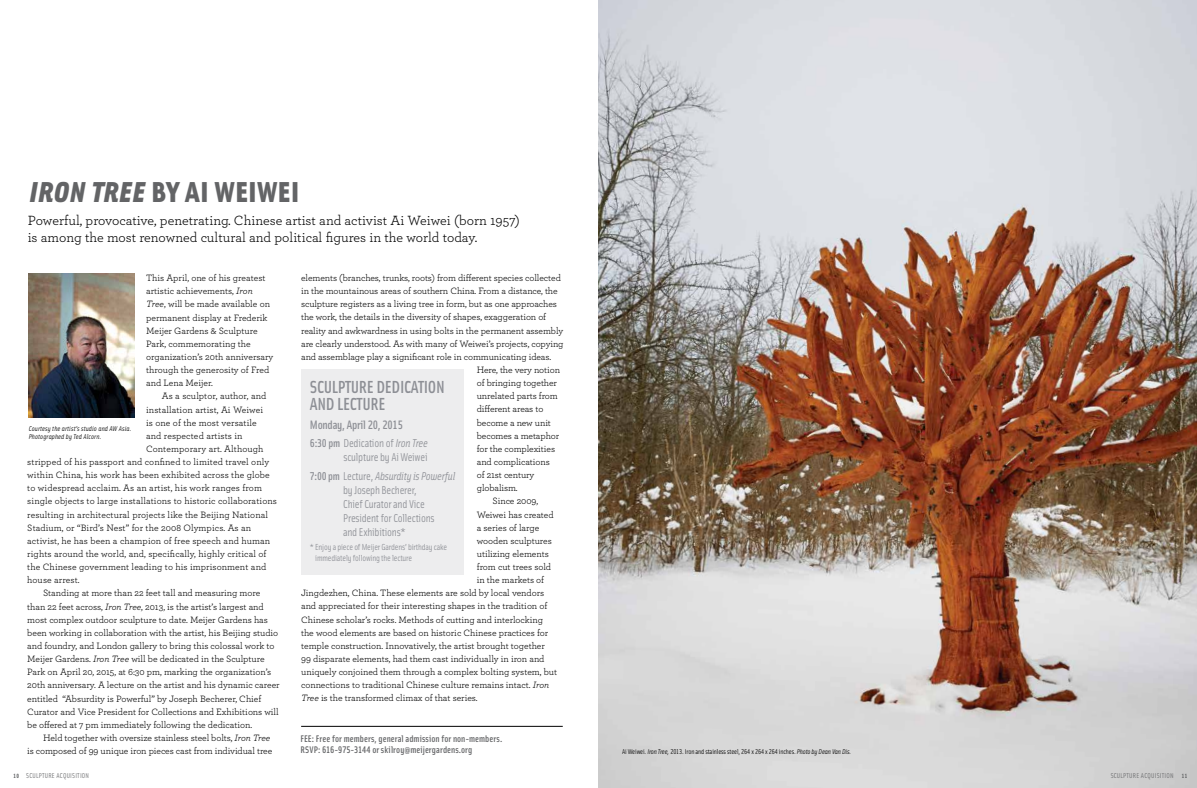
<style>
.page{position:relative;width:1197px;height:788px;background:#fff}
.page>*{position:absolute;margin:0;border:0;box-sizing:border-box;transform-origin:0 0}
.t1{font:900 28.88px "Solex";letter-spacing:.025em;color:#636466}
.t2{font:17.5px/17.5px "Solex Medium Lining";letter-spacing:-.02em;color:#8d8f95}
.t3{font:14px/16.6px "Archer";color:#000}
.t4{font:12.25px "Solex Medium Lining";letter-spacing:-.02em;color:#8d8f95}
.t5{font:11.38px/14px "Solex Regular Lining";letter-spacing:-.02em;color:#8d8f95;text-align:right}
.t6{font:9.62px/13.1px "Archer";letter-spacing:-.005em;color:#000}
.t7{font:500 9.62px/10.5px "Solex";letter-spacing:.005em;color:#636466}
.t8{font:8.75px/10.5px "Solex Regular Lining";letter-spacing:-.02em;color:#8d8f95}
.t9{font:7px "Solex Regular Lining";letter-spacing:-.015em;color:#000}
.t10{font:italic 7px/7.9px "Solex";letter-spacing:.015em;color:#000}
.t11{font:7px "Solex";letter-spacing:.03em;color:#636466}
.s1{font-style:italic}
.s2{font-family:"Solex Medium Lining"}
.s3{font-family:"Solex Medium Lining";font-weight:400}
.s4{font-family:"Solex";font-style:italic}
.s5{font-family:"Solex Bold Lining";font-size:6.12px}
</style>
<div class="page">
<img style="left:599px;top:0;width:598px;height:788px">
<img style="left:29px;top:274px;width:105px;height:144px">
<div style="left:302px;top:369px;width:162px;height:206px;background:#ededee"></div>
<hr style="left:301px;top:726px;width:262px;height:1px;background:#000">
<h1 class="t1" style="left:29px;top:172px;width:271px"><span class="s1">IRON TREE</span> BY AI WEIWEI</h1>
<h3 class="t3" style="left:28px;top:211px;width:494px">Powerful, provocative, penetrating. Chinese artist and activist Ai Weiwei (born 1957) is among the most renowned cultural and political figures in the world today.</h3>
<p class="t6" style="left:146px;top:271px;width:129px">This April, one of his greatest artistic achievements, <span class="s1">Iron<br>Tree</span>, will be made available on permanent display at Frederik<br>Meijer Gardens &amp; Sculpture<br>Park, commemorating the organization’s 20th anniversary through the generosity of Fred and Lena Meijer.</p>
<p class="t6" style="left:162px;top:389px;width:106px">As a sculptor, author, and</p>
<p class="t6" style="left:146px;top:402px;width:119px">installation artist, Ai Weiwei</p>
<p class="t6" style="left:146px;top:415px;width:112px">is one of the most versatile</p>
<p class="t6" style="left:146px;top:428px;width:98px">and respected artists in</p>
<p class="t6" style="left:146px;top:441px;width:119px">Contemporary art. Although</p>
<p class="t6" style="left:27px;top:455px;width:243px">stripped of his passport and confined to limited travel only</p>
<p class="t6" style="left:27px;top:468px;width:244px">within China, his work has been exhibited across the globe</p>
<p class="t6" style="left:27px;top:481px;width:236px">to widespread acclaim. As an artist, his work ranges from</p>
<p class="t6" style="left:27px;top:494px;width:251px">single objects to large installations to historic collaborations</p>
<p class="t6" style="left:27px;top:507px;width:242px">resulting in architectural projects like the Beijing National</p>
<p class="t6" style="left:27px;top:520px;width:225px">Stadium, or “Bird’s Nest” for the 2008 Olympics. As an</p>
<p class="t6" style="left:27px;top:533px;width:244px">activist, he has been a champion of free speech and human</p>
<p class="t6" style="left:27px;top:546px;width:241px">rights around the world, and, specifically, highly critical of</p>
<p class="t6" style="left:27px;top:560px;width:240px">the Chinese government leading to his imprisonment and</p>
<p class="t6" style="left:27px;top:573px;width:54px">house arrest.</p>
<p class="t6" style="left:43px;top:586px;width:219px">Standing at more than 22 feet tall and measuring more</p>
<p class="t6" style="left:27px;top:599px;width:238px">than 22 feet across, <span class="s1">Iron Tree</span>, 2013, is the artist’s largest and</p>
<p class="t6" style="left:27px;top:612px;width:242px">most complex outdoor sculpture to date. Meijer Gardens has</p>
<p class="t6" style="left:27px;top:625px;width:252px">been working in collaboration with the artist, his Beijing studio</p>
<p class="t6" style="left:27px;top:638px;width:249px">and foundry, and London gallery to bring this colossal work to</p>
<p class="t6" style="left:27px;top:651px;width:239px">Meijer Gardens. <span class="s1">Iron Tree</span> will be dedicated in the Sculpture</p>
<p class="t6" style="left:27px;top:665px;width:245px">Park on April 20, 2015, at 6:30 pm, marking the organization’s</p>
<p class="t6" style="left:27px;top:678px;width:254px">20th anniversary. A lecture on the artist and his dynamic career</p>
<p class="t6" style="left:27px;top:691px;width:236px">entitled “Absurdity is Powerful” by Joseph Becherer, Chief</p>
<p class="t6" style="left:27px;top:704px;width:253px">Curator and Vice President for Collections and Exhibitions will</p>
<p class="t6" style="left:27px;top:717px;width:226px">be offered at 7 pm immediately following the dedication.</p>
<p class="t6" style="left:43px;top:730px;width:229px">Held together with oversize stainless steel bolts, <span class="s1">Iron Tree</span></p>
<p class="t6" style="left:27px;top:743px;width:247px">is composed of 99 unique iron pieces cast from individual tree</p>
<p class="t10" style="left:29px;top:424px;width:104px">Courtesy the artist’s studio and AW Asia.<br>Photographed by Ted Alcorn.</p>
<p class="t6" style="left:301px;top:271px;width:261px">elements (branches, trunks, roots) from different species collected</p>
<p class="t6" style="left:301px;top:284px;width:258px">in the mountainous areas of southern China. From a distance, the</p>
<p class="t6" style="left:301px;top:297px;width:257px">sculpture registers as a living tree in form, but as one approaches</p>
<p class="t6" style="left:301px;top:310px;width:247px">the work, the details in the diversity of shapes, exaggeration of</p>
<p class="t6" style="left:301px;top:323px;width:264px">reality and awkwardness in using bolts in the permanent assembly</p>
<p class="t6" style="left:301px;top:336px;width:264px">are clearly understood. As with many of Weiwei’s projects, copying</p>
<p class="t6" style="left:301px;top:349px;width:252px">and assemblage play a significant role in communicating ideas.</p>
<p class="t6" style="left:477px;top:363px;width:85px">Here, the very notion</p>
<p class="t6" style="left:477px;top:376px;width:82px">of bringing together</p>
<p class="t6" style="left:477px;top:389px;width:83px">unrelated parts from</p>
<p class="t6" style="left:477px;top:402px;width:68px">different areas to</p>
<p class="t6" style="left:477px;top:415px;width:76px">become a new unit</p>
<p class="t6" style="left:477px;top:428px;width:84px">becomes a metaphor</p>
<p class="t6" style="left:477px;top:441px;width:80px">for the complexities</p>
<p class="t6" style="left:477px;top:454px;width:74px">and complications</p>
<p class="t6" style="left:477px;top:468px;width:59px">of 21st century</p>
<p class="t6" style="left:477px;top:481px;width:42px">globalism.</p>
<p class="t6" style="left:493px;top:494px;width:47px">Since 2009,</p>
<p class="t6" style="left:477px;top:507px;width:78px">Weiwei has created</p>
<p class="t6" style="left:477px;top:520px;width:64px">a series of large</p>
<p class="t6" style="left:477px;top:533px;width:77px">wooden sculptures</p>
<p class="t6" style="left:477px;top:546px;width:74px">utilizing elements</p>
<p class="t6" style="left:477px;top:559px;width:76px">from cut trees sold</p>
<p class="t6" style="left:477px;top:573px;width:69px">in the markets of</p>
<p class="t6" style="left:301px;top:586px;width:245px">Jingdezhen, China. These elements are sold by local vendors</p>
<p class="t6" style="left:301px;top:599px;width:248px">and appreciated for their interesting shapes in the tradition of</p>
<p class="t6" style="left:301px;top:612px;width:243px">Chinese scholar’s rocks. Methods of cutting and interlocking</p>
<p class="t6" style="left:301px;top:625px;width:249px">the wood elements are based on historic Chinese practices for</p>
<p class="t6" style="left:301px;top:638px;width:245px">temple construction. Innovatively, the artist brought together</p>
<p class="t6" style="left:301px;top:651px;width:245px">99 disparate elements, had them cast individually in iron and</p>
<p class="t6" style="left:301px;top:665px;width:257px">uniquely conjoined them through a complex bolting system, but</p>
<p class="t6" style="left:301px;top:678px;width:250px">connections to traditional Chinese culture remains intact. <span class="s1">Iron</span></p>
<p class="t6" style="left:301px;top:691px;width:178px"><span class="s1">Tree</span> is the transformed climax of that series.</p>
<h2 class="t2" style="left:310px;top:377px;width:136px">SCULPTURE DEDICATION<br>AND LECTURE</h2>
<p class="t4" style="left:310px;top:416px;width:95px">Monday, April 20, 2015</p>
<p class="t5" style="left:310px;top:435px;width:120px"><span class="s2">6:30 pm</span> Dedication of <span class="s1">Iron Tree </span>sculpture by Ai Weiwei</p>
<p class="t5" style="left:343px;top:468px;width:114px;text-align:left;text-indent:-33px"><span class="s2">7:00 pm</span> Lecture, <span class="s1">Absurdity is Powerful </span>by Joseph Becherer,<br>Chief Curator and Vice<br>President for Collections<br>and Exhibitions*</p>
<p class="t8" style="left:315px;top:541px;width:133px;text-indent:-5px">* Enjoy a piece of Meijer Gardens’ birthday cake immediately following the lecture</p>
<p class="t7" style="left:301px;top:733px;width:203px">FEE: Free for members, general admission for non-members.<br>RSVP: <span class="s3">616-975-3144</span> or skilroy@meijergardens.org</p>
<p class="t9" style="left:622px;top:746px;width:231px">Ai Weiwei. <span class="s4">Iron Tree,</span> 2013. Iron and stainless steel, 264 x 264 x 264 inches. <span class="s4">Photo by Dean Van Dis.</span></p>
<p class="t11" style="left:14px;top:771px;width:77px"><span class="s5">10</span> SCULPTURE ACQUISITION</p>
<p class="t11" style="left:1111px;top:771px;width:78px">SCULPTURE ACQUISITION <span class="s5">11</span></p>
</div>
